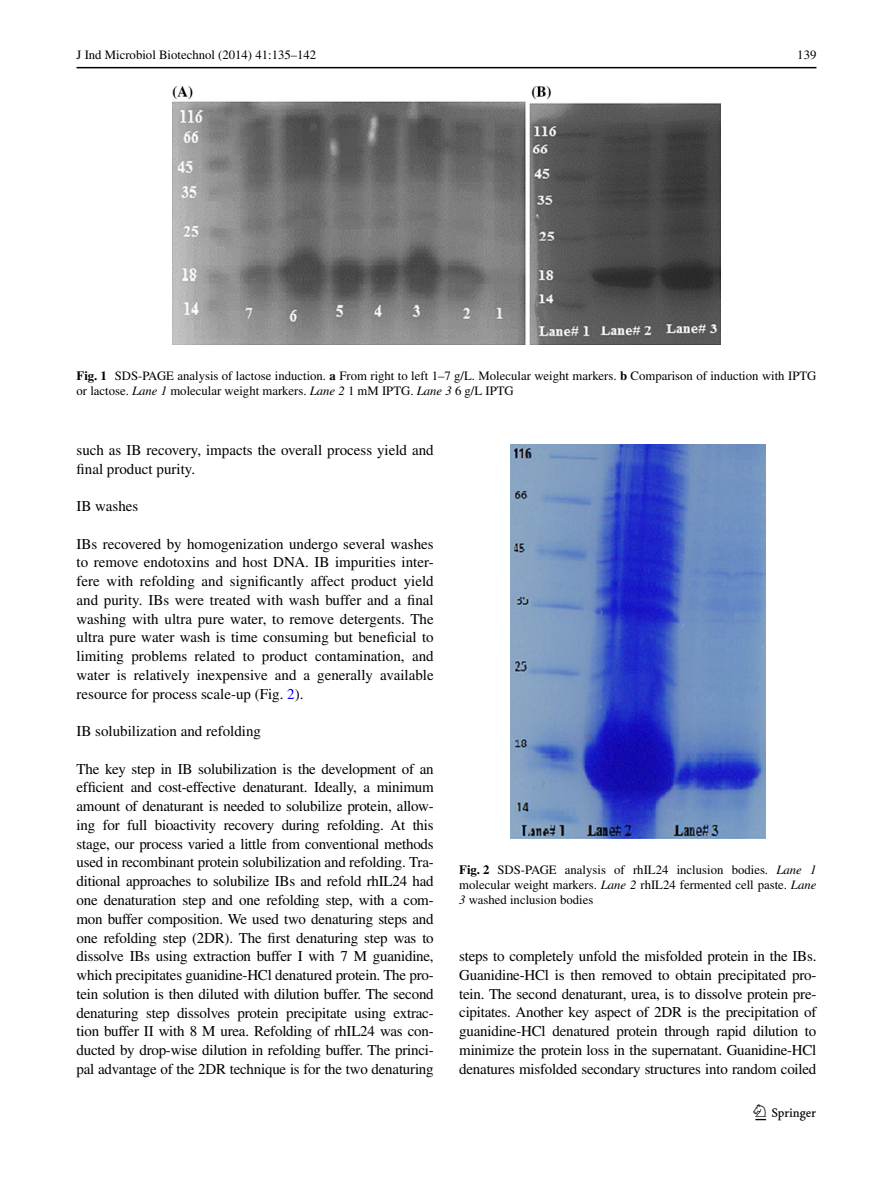
<style>
.page{position:relative;width:893px;height:1187px;background:#fff}
.page>*{position:absolute;margin:0;border:0;box-sizing:border-box;transform-origin:0 0}
.t1{font:22.5px "Springnew";color:#000}
.Para{font:15px/18.8px "Times";letter-spacing:-.015em;color:#000;text-align:justify}
.Para-Indent{font:15px/18.8px "Times";color:#000}
.Section2{font:15px "Times";color:#000}
.fig_p{font:12.75px/15px "Times";color:#000}
.s1{font-weight:700}
.s2{font-style:italic}
.s3{color:#00f}
</style>
<div class="page">
<hr style="left:77px;top:67px;width:739px;height:1px;background:#000">
<img style="left:172px;top:87px;width:549px;height:258px">
<img style="left:510px;top:444px;width:255px;height:394px">
<p class="fig_p" style="left:77px;top:48px;width:241px">J Ind Microbiol Biotechnol (2014) 41:135–142</p>
<p class="fig_p" style="left:797px;top:48px;width:21px">139</p>
<p class="fig_p" style="left:77px;top:368px;width:741px"><span class="s1">Fig. 1</span> SDS-PAGE analysis of lactose induction. <span class="s1">a</span> From right to left 1–7 g/L. Molecular weight markers. <span class="s1">b</span> Comparison of induction with IPTG or lactose. <span class="s2">Lane 1</span> molecular weight markers. <span class="s2">Lane 2</span> 1 mM IPTG. <span class="s2">Lane 3</span> 6 g/L IPTG</p>
<p class="Para-Indent" style="left:77px;top:440px;width:359px">such as IB recovery, impacts the overall process yield and final product purity.</p>
<p class="Section2" style="left:77px;top:497px;width:63px">IB washes</p>
<p class="Para" style="left:77px;top:534px;width:359px">IBs recovered by homogenization undergo several washes to remove endotoxins and host DNA. IB impurities inter&shy;fere with refolding and significantly affect product yield and purity. IBs were treated with wash buffer and a final washing with ultra pure water, to remove detergents. The ultra pure water wash is time consuming but beneficial to limiting problems related to product contamination, and water is relatively inexpensive and a generally available resource for process scale-up (Fig. <span class="s3">2</span>).</p>
<p class="Section2" style="left:77px;top:722px;width:186px">IB solubilization and refolding</p>
<p class="Para" style="left:77px;top:759px;width:359px">The key step in IB solubilization is the development of an efficient and cost-effective denaturant. Ideally, a minimum amount of denaturant is needed to solubilize protein, allow&shy;ing for full bioactivity recovery during refolding. At this stage, our process varied a little from conventional methods used in recombinant protein solubilization and refolding. Tra&shy;ditional approaches to solubilize IBs and refold rhIL24 had one denaturation step and one refolding step, with a com&shy;mon buffer composition. We used two denaturing steps and one refolding step (2DR). The first denaturing step was to dissolve IBs using extraction buffer I with 7 M guanidine, which precipitates guanidine-HCl denatured protein. The pro&shy;tein solution is then diluted with dilution buffer. The second denaturing step dissolves protein precipitate using extrac&shy;tion buffer II with 8 M urea. Refolding of rhIL24 was con&shy;ducted by drop-wise dilution in refolding buffer. The princi&shy;pal advantage of the 2DR technique is for the two denaturing</p>
<p class="fig_p" style="left:459px;top:862px;width:359px;text-align:justify"><span class="s1">Fig. 2</span> SDS-PAGE analysis of rhIL24 inclusion bodies. <span class="s2">Lane 1 </span>molecular weight markers. <span class="s2">Lane 2</span> rhIL24 fermented cell paste. <span class="s2">Lane 3</span> washed inclusion bodies</p>
<p class="Para" style="left:459px;top:946px;width:359px">steps to completely unfold the misfolded protein in the IBs.<br>Guanidine-HCl is then removed to obtain precipitated pro&shy;tein. The second denaturant, urea, is to dissolve protein pre&shy;cipitates. Another key aspect of 2DR is the precipitation of guanidine-HCl denatured protein through rapid dilution to minimize the protein loss in the supernatant. Guanidine-HCl denatures misfolded secondary structures into random coiled</p>
<h1 class="t1" style="left:755px;top:1104px;width:62px">1 3</h1>
</div>
